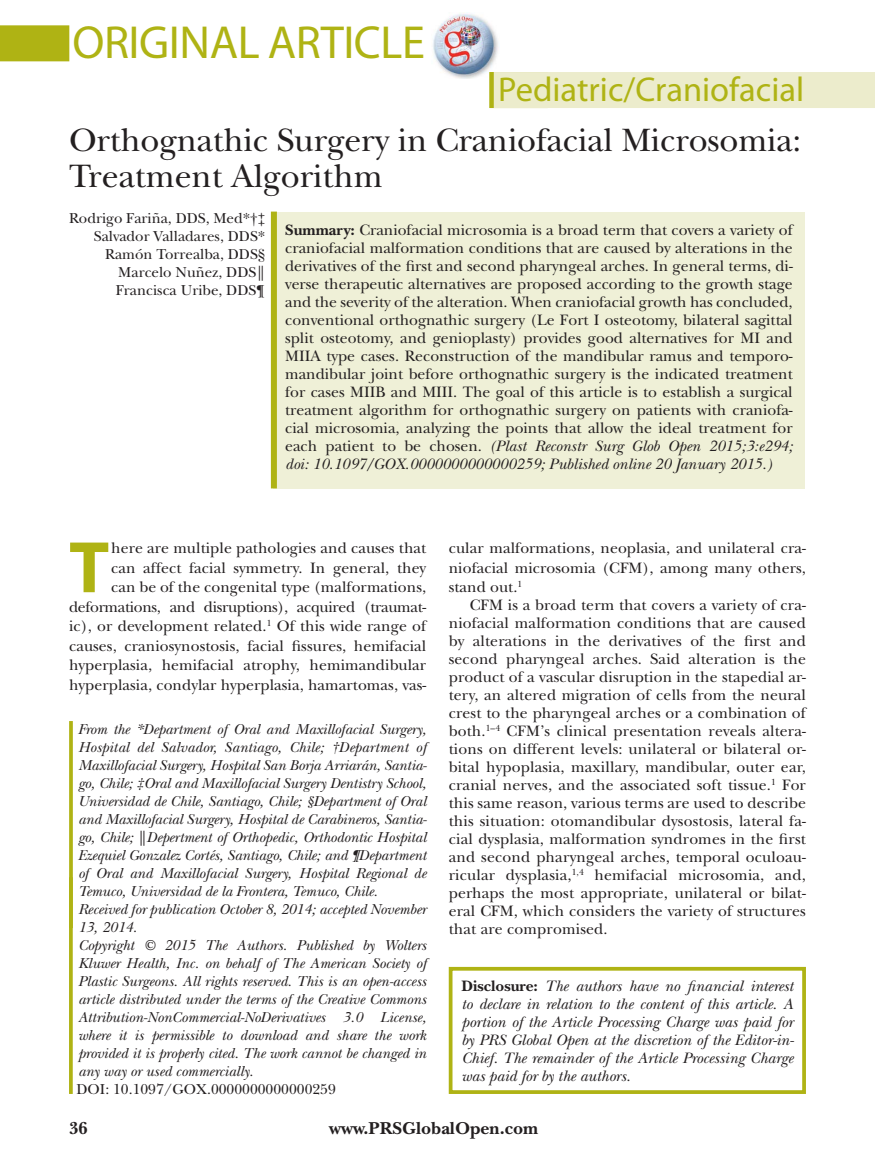
<style>
.page{position:relative;width:878px;height:1175px;background:#fff}
.page>*{position:absolute;margin:0;border:0;box-sizing:border-box;transform-origin:0 0}
.t1{font:700 73.65px "Myriad Pro";color:#afb314}
.t2{font:46.5px "Myriad Pro";letter-spacing:-.01em;color:#afb314}
.t3{font:34.5px "Myriad Pro";color:#afb314}
.t4{font:33.75px/36px "New Baskerville";letter-spacing:-.005em;color:#231f20}
.t5{font:700 18px "New Baskerville";color:#231f20}
.t6{font:15.75px/18px "New Baskerville";letter-spacing:.005em;color:#231f20;text-align:justify}
.t7{font:italic 15.75px/18px "New Baskerville";color:#231f20;text-align:justify}
.t8{font:italic 15px/18px "New Baskerville";letter-spacing:-.005em;color:#231f20;text-align:justify}
.t9{font:15px/18px "New Baskerville";color:#231f20;text-align:right}
.s1{font-family:"Courier Std"}
.s2{font-weight:700}
.s3{font-style:italic}
.s4{font-family:"Courier Std";font-style:normal}
.s5{font-weight:700;font-style:normal}
</style>
<div class="page">
<img style="left:433px;top:12px;width:65px;height:66px">
<svg style="left:69px;top:721px;width:4px;height:156px"></svg>
<div style="left:273px;top:212px;width:531px;height:276px;background:#eff0d7"></div>
<div style="left:271px;top:212px;width:6px;height:276px;background:#afb314"></div>
<div style="left:448px;top:967px;width:358px;height:127px;border:4px solid #afb314"></div>
<svg style="left:489px;top:72px;width:5px;height:36px"></svg>
<div style="left:494px;top:72px;width:380px;height:36px;background:#ececcc"></div>
<svg style="left:69px;top:877px;width:4px;height:217px"></svg>
<div style="left:0;top:25px;width:69px;height:36px;background:#afb314"></div>
<h2 class="t2" style="left:72px;top:14px;width:354px">Original Article</h2>
<h3 class="t3" style="left:498px;top:68px;width:307px">Pediatric/Craniofacial</h3>
<h3 class="t4" style="left:69px;top:122px;width:733px">Orthognathic Surgery in Craniofacial Microsomia:<br>Treatment Algorithm</h3>
<p class="t9" style="left:69px;top:209px;width:198px">Rodrigo Fariña, DDS, Med*†‡<br>Salvador Valladares, DDS*<br>Ramón Torrealba, DDS§<br>Marcelo Nuñez, DDS<span class="s1">║<br></span>Francisca Uribe, DDS¶</p>
<p class="t6" style="left:285px;top:221px;width:509px"><span class="s2">Summary:</span> Craniofacial microsomia is a broad term that covers a variety of craniofacial malformation conditions that are caused by alterations in the derivatives of the first and second pharyngeal arches. In general terms, di&shy;verse therapeutic alternatives are proposed according to the growth stage and the severity of the alteration. When craniofacial growth has concluded, conventional orthognathic surgery (Le Fort I osteotomy, bilateral sagittal split osteotomy, and genioplasty) provides good alternatives for MI and MIIA type cases. Reconstruction of the mandibular ramus and temporo&shy;mandibular joint before orthognathic surgery is the indicated treatment for cases MIIB and MIII. The goal of this article is to establish a surgical treatment algorithm for orthognathic surgery on patients with craniofa&shy;cial microsomia, analyzing the points that allow the ideal treatment for each patient to be chosen. <span class="s3">(Plast Reconstr Surg Glob Open 2015;3:e294; doi: 10.1097/GOX.0000000000000259; Published online 20 January 2015.)</span></p>
<p class="t6" style="left:69px;top:538px;width:359px;line-height:19.5px;text-align:right">here are multiple pathologies and causes that<br>can affect facial symmetry. In general, they<br>can be of the congenital type (malformations, deformations, and disruptions), acquired (traumat&shy;ic), or development related.<sup>1</sup> Of this wide range of causes, craniosynostosis, facial fissures, hemifacial hyperplasia, hemifacial atrophy, hemimandibular hyperplasia, condylar hyperplasia, hamartomas, vas-</p>
<p class="t6" style="left:448px;top:538px;width:358px;line-height:19.5px">cular malformations, neoplasia, and unilateral cra&shy;niofacial microsomia (CFM), among many others, stand out.<sup>1</sup></p>
<h1 class="t1" style="left:69px;top:519px;width:42px">T</h1>
<p class="t6" style="left:448px;top:596px;width:359px;text-indent:21px">CFM is a broad term that covers a variety of cra&shy;niofacial malformation conditions that are caused by alterations in the derivatives of the first and second pharyngeal arches. Said alteration is the product of a vascular disruption in the stapedial ar&shy;tery, an altered migration of cells from the neural crest to the pharyngeal arches or a combination of both.<sup>1–4</sup> CFM’s clinical presentation reveals altera&shy;tions on different levels: unilateral or bilateral or&shy;bital hypoplasia, maxillary, mandibular, outer ear, cranial nerves, and the associated soft tissue.<sup>1</sup> For this same reason, various terms are used to describe this situation: otomandibular dysostosis, lateral fa&shy;cial dysplasia, malformation syndromes in the first and second pharyngeal arches, temporal oculoau&shy;ricular dysplasia,<sup>1,4</sup> hemifacial microsomia, and, perhaps the most appropriate, unilateral or bilat&shy;eral CFM, which considers the variety of structures that are compromised.</p>
<p class="t8" style="left:78px;top:720px;width:350px;text-align:left">From the *Department of Oral and Maxillofacial Surgery, Hospital del Salvador, Santiago, Chile; †Department of Maxillofacial Surgery, Hospital San Borja Arriarán, Santia&shy;go, Chile; ‡Oral and Maxillofacial Surgery Dentistry School, Universidad de Chile, Santiago, Chile; §Department of Oral and Maxillofacial Surgery, Hospital de Carabineros, Santia&shy;go, Chile; <span class="s4">║</span>Depertment of Orthopedic, Orthodontic Hospital Ezequiel Gonzalez Cortés, Santiago, Chile; and ¶Department of Oral and Maxillofacial Surgery, Hospital Regional de Temuco, Universidad de la Frontera, Temuco, Chile.<br>Received for publication October 8, 2014; accepted November 13, 2014.</p>
<p class="t8" style="left:78px;top:935px;width:350px">Copyright © 2015 The Authors. Published by Wolters Kluwer Health, Inc. on behalf of The American Society of Plastic Surgeons. All rights reserved. This is an open-access article distributed under the terms of the Creative Commons Attribution-NonCommercial-NoDerivatives 3.0 License, where it is permissible to download and share the work provided it is properly cited. The work cannot be changed in any way or used commercially.</p>
<p class="t9" style="left:76px;top:1079px;width:261px">DOI: 10.1097/GOX.0000000000000259</p>
<p class="t7" style="left:461px;top:977px;width:334px"><span class="s5">Disclosure:</span> The authors have no financial interest to declare in relation to the content of this article. A portion of the Article Processing Charge was paid for by PRS Global Open at the discretion of the Editor-in-Chief. The remainder of the Article Processing Charge was paid for by the authors.</p>
<p class="t5" style="left:69px;top:1118px;width:20px">36</p>
<p class="t5" style="left:329px;top:1118px;width:210px">www.PRSGlobalOpen.com</p>
</div>
